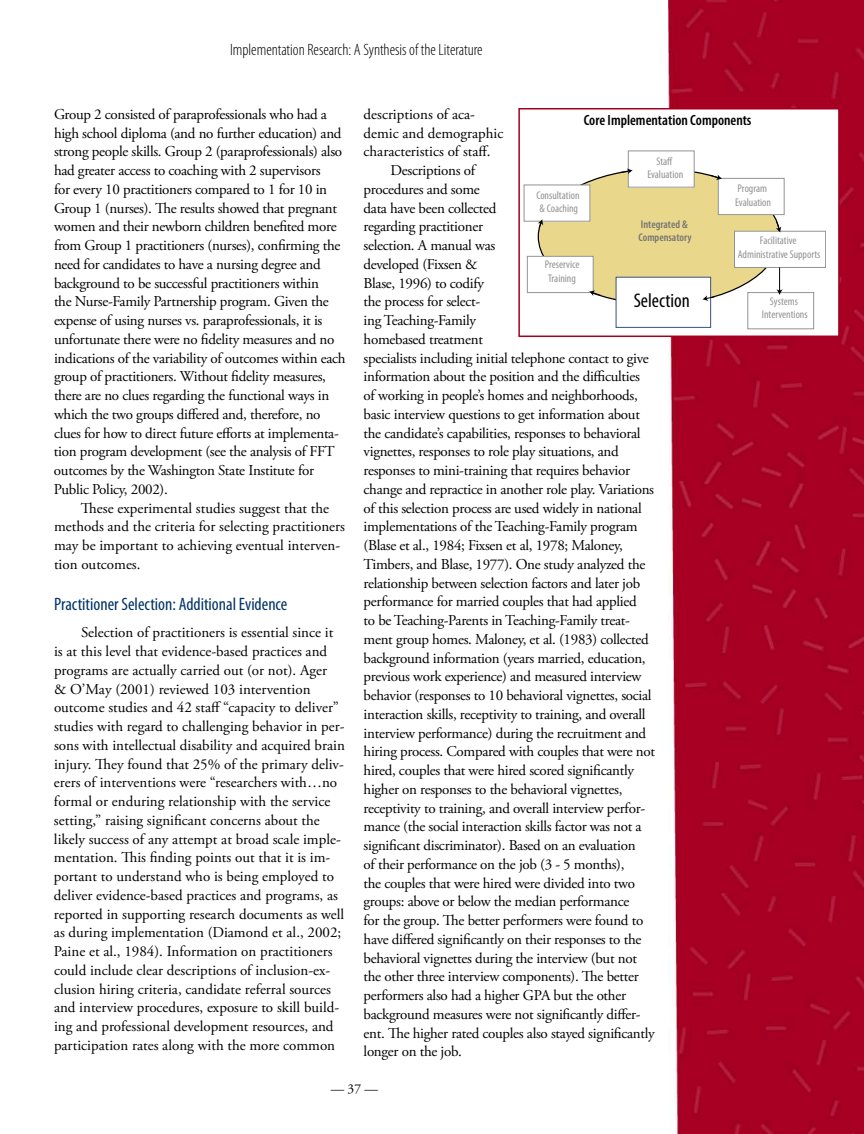
<style>
.page{position:relative;width:864px;height:1134px;background:#fff}
.page>*{position:absolute;margin:0;border:0;box-sizing:border-box;transform-origin:0 0}
.t1{font:condensed 19.8px "Myriad Pro";color:#000}
.t2{font:condensed 18px "Myriad Pro";color:#036}
.t3{font:300 condensed 16.5px "Myriad Pro";color:#000}
.t4{font:15px/18.8px "Adobe Garamond Pro";letter-spacing:-.02em;color:#000}
.t5{font:15px/18.8px "Adobe Garamond Pro";color:#000}
.t6{font:600 condensed 14.85px "Myriad Pro";color:#000}
.t7{font:13.5px "Adobe Garamond Pro";color:#000}
.t8{font:condensed 11.1px/13.4px "Myriad Pro";color:#939393;text-align:center}
.t9{font:600 condensed 11.1px/12.5px "Myriad Pro";color:#747474}
</style>
<div class="page">
<img style="left:668px;top:0;width:196px;height:1134px">
<div style="left:519px;top:109px;width:320px;height:227px;background:#fff"></div>
<div style="left:538px;top:169px;width:242px;height:135px;background:#e9d88b;border-radius:50%"></div>
<div style="left:628px;top:151px;width:66px;height:36px;background:#fff"></div>
<div style="left:718px;top:178px;width:66px;height:37px;background:#fff"></div>
<div style="left:718px;top:178px;width:66px;height:37px;border:1px solid #939393"></div>
<div style="left:734px;top:231px;width:92px;height:36px;background:#fff"></div>
<div style="left:734px;top:231px;width:92px;height:37px;border:1px solid #939393"></div>
<div style="left:616px;top:277px;width:95px;height:50px;background:#fff"></div>
<div style="left:616px;top:277px;width:95px;height:51px;border:1px solid #3a5079"></div>
<div style="left:527px;top:256px;width:66px;height:37px;background:#fff"></div>
<div style="left:527px;top:256px;width:67px;height:37px;border:1px solid #939393"></div>
<div style="left:524px;top:185px;width:66px;height:36px;background:#fff"></div>
<div style="left:524px;top:185px;width:66px;height:37px;border:1px solid #939393"></div>
<div style="left:748px;top:292px;width:66px;height:37px;border:1px solid #939393"></div>
<svg style="left:709px;top:174px;width:13px;height:6px"></svg>
<svg style="left:620px;top:168px;width:13px;height:6px"></svg>
<svg style="left:776px;top:220px;width:5px;height:13px"></svg>
<svg style="left:702px;top:295px;width:13px;height:6px"></svg>
<svg style="left:589px;top:290px;width:13px;height:6px"></svg>
<svg style="left:538px;top:219px;width:5px;height:10px"></svg>
<svg style="left:776px;top:267px;width:7px;height:28px"></svg>
<div style="left:518px;top:108px;width:322px;height:229px;border:2px solid #a50021"></div>
<p class="t3" style="left:230px;top:41px;width:254px">Implementation Research: A Synthesis of the Literature</p>
<p class="t4" style="left:54px;top:105px;width:293px">Group 2 consisted of paraprofessionals who had a high school diploma (and no further education) and strong people skills. Group 2 (paraprofessionals) also had greater access to coaching with 2 supervisors<br>for every 10 practitioners compared to 1 for 10 in Group 1 (nurses). The results showed that pregnant women and their newborn children benefited more from Group 1 practitioners (nurses), confirming the need for candidates to have a nursing degree and background to be successful practitioners within<br>the Nurse-Family Partnership program. Given the expense of using nurses vs. paraprofessionals, it is unfortunate there were no fidelity measures and no indications of the variability of outcomes within each group of practitioners. Without fidelity measures, there are no clues regarding the functional ways in which the two groups differed and, therefore, no clues for how to direct future efforts at implementa&shy;tion program development (see the analysis of FFT outcomes by the Washington State Institute for Public Policy, 2002).</p>
<p class="t5" style="left:54px;top:499px;width:293px;text-indent:27px">These experimental studies suggest that the methods and the criteria for selecting practitioners may be important to achieving eventual interven&shy;tion outcomes.</p>
<p class="t2" style="left:54px;top:594px;width:235px">Practitioner Selection: Additional Evidence</p>
<p class="t5" style="left:54px;top:624px;width:292px;text-indent:27px">Selection of practitioners is essential since it is at this level that evidence-based practices and programs are actually carried out (or not). Ager<br>&amp; O’May (2001) reviewed 103 intervention outcome studies and 42 staff “capacity to deliver” studies with regard to challenging behavior in per&shy;sons with intellectual disability and acquired brain injury. They found that 25% of the primary deliv&shy;erers of interventions were “researchers with…no formal or enduring relationship with the service setting,” raising significant concerns about the likely success of any attempt at broad scale imple&shy;mentation. This finding points out that it is im&shy;portant to understand who is being employed to deliver evidence-based practices and programs, as reported in supporting research documents as well as during implementation (Diamond et al., 2002; Paine et al., 1984). Information on practitioners could include clear descriptions of inclusion-ex&shy;clusion hiring criteria, candidate referral sources and interview procedures, exposure to skill build&shy;ing and professional development resources, and participation rates along with the more common</p>
<p class="t5" style="left:364px;top:105px;width:113px">descriptions of aca-</p>
<p class="t5" style="left:364px;top:124px;width:141px">demic and demographic</p>
<p class="t5" style="left:364px;top:143px;width:129px">characteristics of staff.</p>
<p class="t4" style="left:391px;top:162px;width:86px">Descriptions of</p>
<p class="t4" style="left:364px;top:180px;width:118px">procedures and some</p>
<p class="t4" style="left:364px;top:199px;width:134px">data have been collected</p>
<p class="t4" style="left:364px;top:218px;width:121px">regarding practitioner</p>
<p class="t4" style="left:364px;top:237px;width:133px">selection. A manual was</p>
<p class="t4" style="left:364px;top:255px;width:115px">developed (Fixsen &amp;</p>
<p class="t4" style="left:364px;top:274px;width:122px">Blase, 1996) to codify</p>
<p class="t4" style="left:364px;top:293px;width:118px">the process for select-</p>
<p class="t4" style="left:364px;top:312px;width:114px">ing Teaching-Family</p>
<p class="t4" style="left:364px;top:330px;width:121px">homebased treatment</p>
<p class="t4" style="left:364px;top:349px;width:287px">specialists including initial telephone contact to give</p>
<p class="t4" style="left:364px;top:368px;width:278px">information about the position and the difficulties</p>
<p class="t4" style="left:364px;top:387px;width:276px">of working in people’s homes and neighborhoods,</p>
<p class="t4" style="left:364px;top:405px;width:278px">basic interview questions to get information about</p>
<p class="t4" style="left:364px;top:424px;width:278px">the candidate’s capabilities, responses to behavioral</p>
<p class="t4" style="left:364px;top:443px;width:257px">vignettes, responses to role play situations, and</p>
<p class="t4" style="left:364px;top:462px;width:268px">responses to mini-training that requires behavior</p>
<p class="t4" style="left:364px;top:480px;width:292px">change and repractice in another role play. Variations</p>
<p class="t4" style="left:364px;top:499px;width:280px">of this selection process are used widely in national</p>
<p class="t4" style="left:364px;top:518px;width:276px">implementations of the Teaching-Family program</p>
<p class="t4" style="left:364px;top:537px;width:261px">(Blase et al., 1984; Fixsen et al, 1978; Maloney,</p>
<p class="t4" style="left:364px;top:555px;width:283px">Timbers, and Blase, 1977). One study analyzed the</p>
<p class="t4" style="left:364px;top:574px;width:278px">relationship between selection factors and later job</p>
<p class="t4" style="left:364px;top:593px;width:275px">performance for married couples that had applied</p>
<p class="t4" style="left:364px;top:612px;width:268px">to be Teaching-Parents in Teaching-Family treat-</p>
<p class="t4" style="left:364px;top:630px;width:287px">ment group homes. Maloney, et al. (1983) collected</p>
<p class="t4" style="left:364px;top:649px;width:284px">background information (years married, education,</p>
<p class="t4" style="left:364px;top:668px;width:279px">previous work experience) and measured interview</p>
<p class="t4" style="left:364px;top:687px;width:290px">behavior (responses to 10 behavioral vignettes, social</p>
<p class="t4" style="left:364px;top:705px;width:283px">interaction skills, receptivity to training, and overall</p>
<p class="t4" style="left:364px;top:724px;width:284px">interview performance) during the recruitment and</p>
<p class="t4" style="left:364px;top:743px;width:293px">hiring process. Compared with couples that were not</p>
<p class="t4" style="left:364px;top:762px;width:272px">hired, couples that were hired scored significantly</p>
<p class="t4" style="left:364px;top:780px;width:260px">higher on responses to the behavioral vignettes,</p>
<p class="t4" style="left:364px;top:799px;width:283px">receptivity to training, and overall interview perfor-</p>
<p class="t4" style="left:364px;top:818px;width:279px">mance (the social interaction skills factor was not a</p>
<p class="t4" style="left:364px;top:837px;width:273px">significant discriminator). Based on an evaluation</p>
<p class="t4" style="left:364px;top:855px;width:262px">of their performance on the job (3 - 5 months),</p>
<p class="t4" style="left:364px;top:874px;width:273px">the couples that were hired were divided into two</p>
<p class="t4" style="left:364px;top:893px;width:267px">groups: above or below the median performance</p>
<p class="t4" style="left:364px;top:912px;width:281px">for the group. The better performers were found to</p>
<p class="t4" style="left:364px;top:930px;width:279px">have differed significantly on their responses to the</p>
<p class="t4" style="left:364px;top:949px;width:275px">behavioral vignettes during the interview (but not</p>
<p class="t4" style="left:364px;top:968px;width:277px">the other three interview components). The better</p>
<p class="t4" style="left:364px;top:987px;width:264px">performers also had a higher GPA but the other</p>
<p class="t4" style="left:364px;top:1005px;width:279px">background measures were not significantly differ-</p>
<p class="t4" style="left:364px;top:1024px;width:293px">ent. The higher rated couples also stayed significantly</p>
<p class="t4" style="left:364px;top:1043px;width:100px">longer on the job.</p>
<p class="t6" style="left:584px;top:112px;width:169px">Core Implementation Components</p>
<p class="t8" style="left:647px;top:155px;width:37px">Staff<br>Evaluation</p>
<p class="t8" style="left:735px;top:182px;width:37px;text-align:left">Program<br>Evaluation</p>
<p class="t8" style="left:738px;top:234px;width:84px">Facilitative<br>Administrative Supports</p>
<p class="t8" style="left:536px;top:189px;width:45px;text-align:left">Consultation &amp; Coaching</p>
<p class="t9" style="left:639px;top:219px;width:54px">Integrated &amp;<br>Compensatory</p>
<p class="t8" style="left:545px;top:258px;width:36px">Preservice<br>Training</p>
<h1 class="t1" style="left:634px;top:290px;width:58px">Selection</h1>
<p class="t8" style="left:762px;top:294px;width:47px">Systems<br>Interventions</p>
<p class="t7" style="left:331px;top:1080px;width:49px">—37—</p>
</div>
